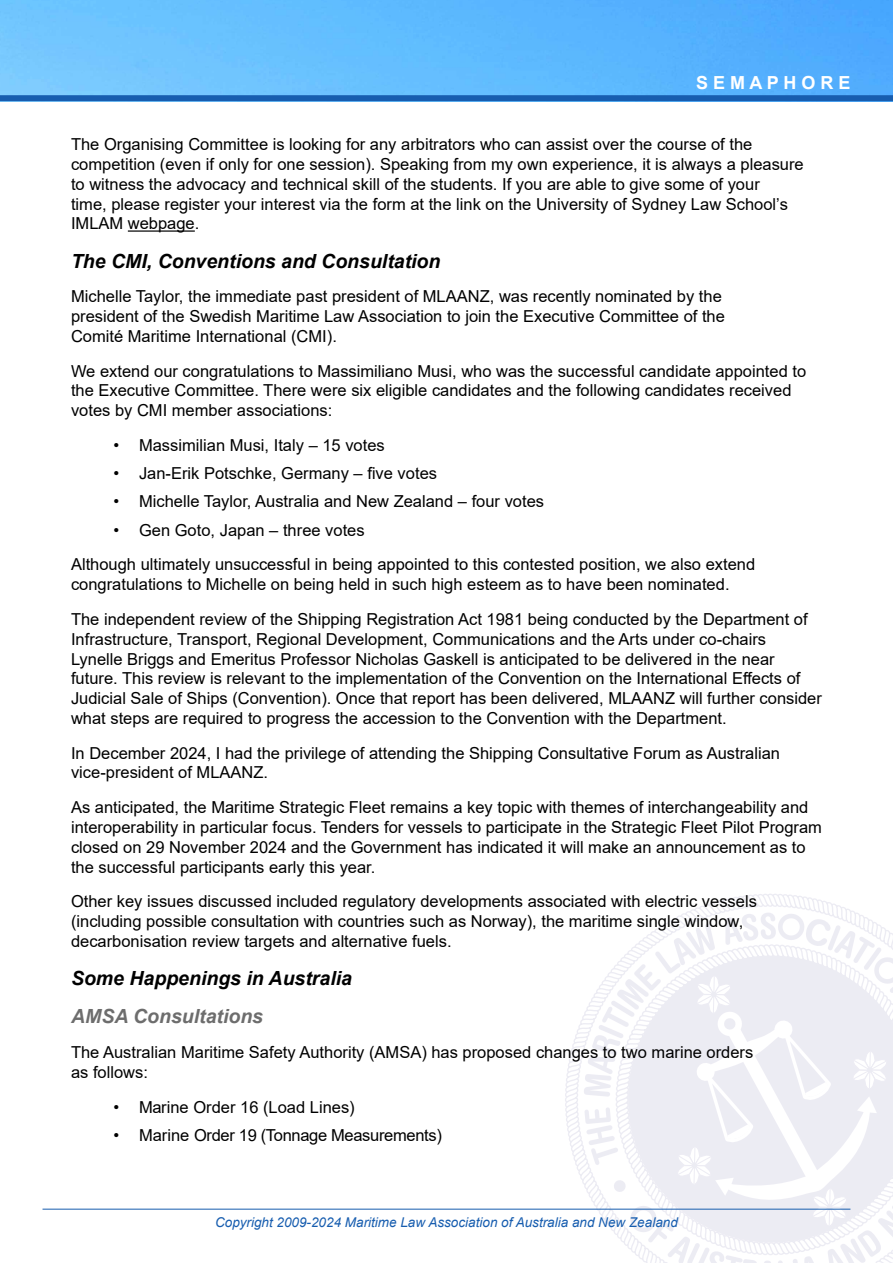
<style>
.page{position:relative;width:893px;height:1263px;background:#fff}
.page>*{position:absolute;margin:0;border:0;box-sizing:border-box;transform-origin:0 0}
.t1{font:italic 700 19.5px "Arial";color:#000}
.t2{font:italic 700 19.5px "Arial";color:#6d6d6d}
.t3{font:700 18px "Arial";color:#fff}
.t4{font:16.5px/19.8px "Arial";color:#000}
.t5{font:16.5px "Arial";letter-spacing:-.02em;color:#000}
.t6{font:italic 13.5px "Arial";color:#175daf}
</style>
<div class="page">
<svg style="left:564px;top:1015px;width:20px;height:194px"></svg>
<svg style="left:697px;top:894px;width:148px;height:14px"></svg>
<svg style="left:584px;top:912px;width:309px;height:351px"></svg>
<hr style="left:43px;top:1209px;width:807px;height:1px;background:#175daf">
<img style="left:0;top:0;width:893px;height:95px">
<div style="left:0;top:95px;width:893px;height:6px;background:#175daf"></div>
<hr style="left:128px;top:230px;width:67px;height:2px;background:#000">
<p class="t3" style="left:696px;top:70px;width:156px">S E M A P H O R E</p>
<p class="t4" style="left:71px;top:134px;width:734px">The Organising Committee is looking for any arbitrators who can assist over the course of the competition (even if only for one session). Speaking from my own experience, it is always a pleasure to witness the advocacy and technical skill of the students. If you are able to give some of your<br>time, please register your interest via the form at the link on the University of Sydney Law School’s IMLAM webpage.</p>
<p class="t1" style="left:71px;top:248px;width:371px">The CMI, Conventions and Consultation</p>
<p class="t4" style="left:71px;top:286px;width:655px">Michelle Taylor, the immediate past president of MLAANZ, was recently nominated by the president of the Swedish Maritime Law Association to join the Executive Committee of the<br>Comité Maritime International (CMI).</p>
<p class="t4" style="left:71px;top:361px;width:737px">We extend our congratulations to Massimiliano Musi, who was the successful candidate appointed to the Executive Committee. There were six eligible candidates and the following candidates received votes by CMI member associations:</p>
<p class="t4" style="left:114px;top:435px;width:273px">• Massimilian Musi, Italy – 15 votes</p>
<p class="t4" style="left:114px;top:463px;width:325px">• Jan-Erik Potschke, Germany – five votes</p>
<p class="t4" style="left:114px;top:492px;width:432px">• Michelle Taylor, Australia and New Zealand – four votes</p>
<p class="t4" style="left:71px;top:512px;width:686px;line-height:34.7px;text-indent:43px">• Gen Goto, Japan – three votes<br>Although ultimately unsuccessful in being appointed to this contested position, we also extend</p>
<p class="t4" style="left:71px;top:567px;width:738px;line-height:34.7px">congratulations to Michelle on being held in such high esteem as to have been nominated.<br>The independent review of the Shipping Registration Act 1981 being conducted by the Department of</p>
<p class="t4" style="left:71px;top:629px;width:752px">Infrastructure, Transport, Regional Development, Communications and the Arts under co-chairs Lynelle Briggs and Emeritus Professor Nicholas Gaskell is anticipated to be delivered in the near future. This review is relevant to the implementation of the Convention on the International Effects of Judicial Sale of Ships (Convention). Once that report has been delivered, MLAANZ will further consider what steps are required to progress the accession to the Convention with the Department.</p>
<p class="t4" style="left:71px;top:743px;width:710px">In December 2024, I had the privilege of attending the Shipping Consultative Forum as Australian vice-president of MLAANZ.</p>
<p class="t4" style="left:71px;top:797px;width:752px">As anticipated, the Maritime Strategic Fleet remains a key topic with themes of interchangeability and interoperability in particular focus. Tenders for vessels to participate in the Strategic Fleet Pilot Program closed on 29 November 2024 and the Government has indicated it will make an announcement as to the successful participants early this year.</p>
<p class="t4" style="left:71px;top:891px;width:687px">Other key issues discussed included regulatory developments associated with electric vessels (including possible consultation with countries such as Norway), the maritime single window, decarbonisation review targets and alternative fuels.</p>
<p class="t1" style="left:71px;top:965px;width:282px">Some Happenings in Australia</p>
<p class="t2" style="left:71px;top:1003px;width:194px">AMSA Consultations</p>
<p class="t4" style="left:71px;top:1042px;width:684px">The Australian Maritime Safety Authority (AMSA) has proposed changes to two marine orders as follows:</p>
<p class="t4" style="left:114px;top:1097px;width:243px">• Marine Order 16 (Load Lines)</p>
<p class="t5" style="left:114px;top:1124px;width:330px">• Marine Order 19 (Tonnage Measurements)</p>
<p class="t6" style="left:215px;top:1213px;width:464px">Copyright 2009-2024 Maritime Law Association of Australia and New Zealand</p>
</div>
